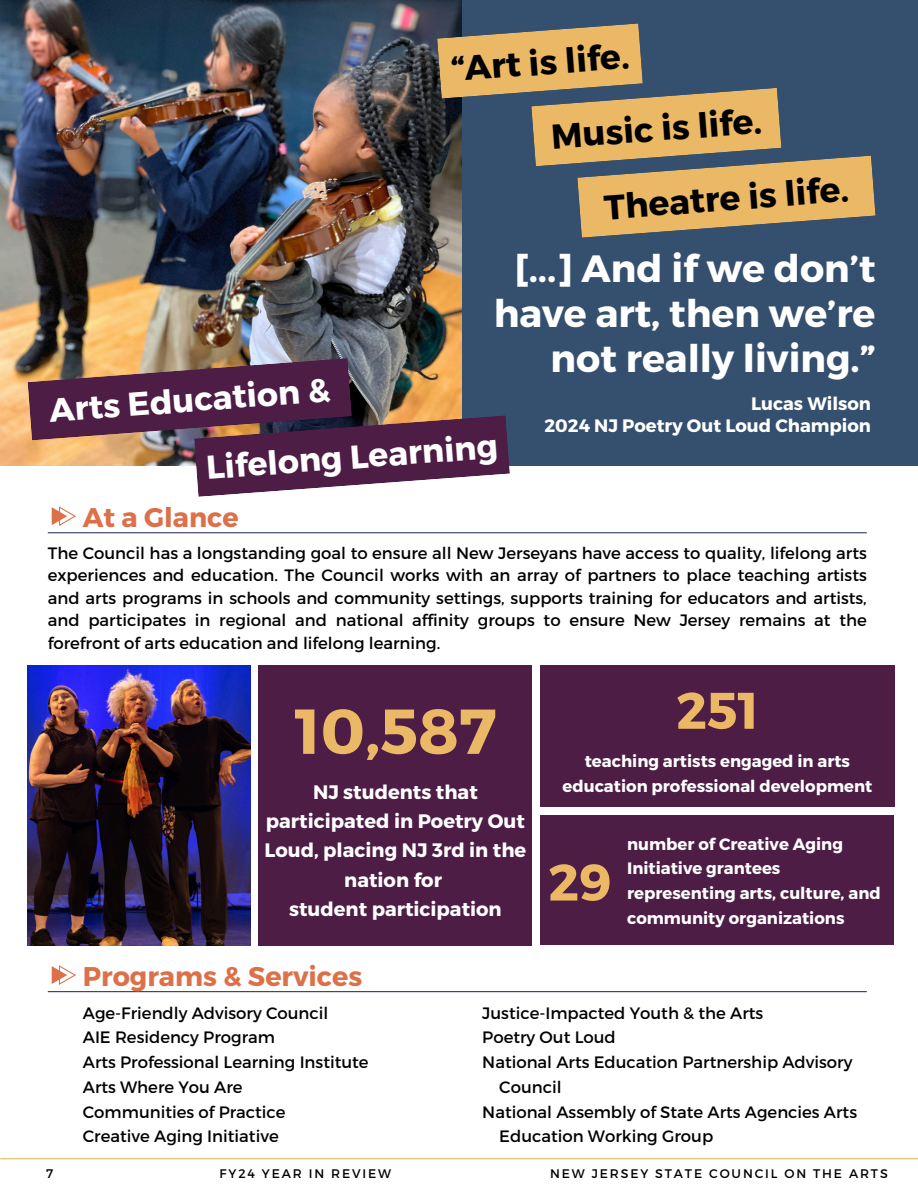
<style>
.page{position:relative;width:918px;height:1188px;background:#fff}
.page>*{position:absolute;margin:0;border:0;box-sizing:border-box;transform-origin:0 0}
.t1{font:700 63.3px "Montserrat";color:#ebb865}
.t2{font:700 51.3px "Montserrat";color:#ebb865}
.t3{font:700 37.95px/45px "Montserrat";color:#fff;text-align:right}
.t4{font:700 34.5px "Montserrat";color:#000}
.t5{font:700 33px "Montserrat";color:#fff}
.t6{font:700 27px "Montserrat";color:#dc7049}
.t7{font:700 19.5px/29.2px "Montserrat";color:#fff;text-align:center}
.t8{font:700 18px/22.5px "Montserrat";color:#fff;text-align:right}
.t9{font:16.5px/22.5px "Montserrat";color:#000;text-align:justify}
.t10{font:700 16.5px/24.8px "Montserrat";color:#fff;text-align:center}
.t11{font:12.45px "Montserrat";letter-spacing:.15em;color:#000}
</style>
<div class="page">
<hr style="left:0;top:1158px;width:918px;height:1px;background:#ebb865">
<div style="left:0;top:0;width:918px;height:466px;background:#35506e"></div>
<img style="left:0;top:0;width:461px;height:466px">
<img style="left:28px;top:358px;width:482px;height:139px">
<hr style="left:48px;top:532px;width:819px;height:1px;background:#313967">
<svg style="left:52px;top:506px;width:24px;height:20px"></svg>
<img style="left:28px;top:665px;width:222px;height:281px">
<div style="left:540px;top:665px;width:354px;height:142px;background:#4d1d46"></div>
<div style="left:259px;top:665px;width:273px;height:280px;background:#4d1d46"></div>
<div style="left:540px;top:815px;width:354px;height:130px;background:#4d1d46"></div>
<hr style="left:48px;top:991px;width:819px;height:1px;background:#313967">
<svg style="left:52px;top:965px;width:24px;height:20px"></svg>
<svg style="left:437px;top:23px;width:439px;height:215px"></svg>
<p class="t4" style="left:450px;top:46px;width:180px;rotate:-4deg">“Art is life.</p>
<p class="t4" style="left:550px;top:113px;width:212px;rotate:-4deg">Music is life.</p>
<h3 class="t4" style="left:603px;top:184px;width:247px;rotate:-4deg">Theatre is life.</h3>
<h6 class="t3" style="left:494px;top:244px;width:383px">[...] And if we don’t have art, then we’re not really living.”</h6>
<p class="t8" style="left:544px;top:391px;width:328px">Lucas Wilson<br>2024 NJ Poetry Out Loud Champion</p>
<h1 class="t5" style="left:48px;top:388px;width:283px;rotate:-4deg">Arts Education &amp;</h1>
<h1 class="t5" style="left:205px;top:446px;width:294px;rotate:-4deg">Lifelong Learning</h1>
<h4 class="t6" style="left:83px;top:500px;width:157px">At a Glance</h4>
<h2 class="t9" style="left:48px;top:541px;width:820px">The Council has a longstanding goal to ensure all New Jerseyans have access to quality, lifelong arts experiences and education. The Council works with an array of partners to place teaching artists and arts programs in schools and community settings, supports training for educators and artists, and participates in regional and national affinity groups to ensure New Jersey remains at the forefront of arts education and lifelong learning.</h2>
<p class="t1" style="left:295px;top:690px;width:203px">10,587</p>
<p class="t7" style="left:264px;top:776px;width:263px">NJ students that participated in Poetry Out<br>Loud, placing NJ 3rd in the nation for<br>student participation</p>
<p class="t6" style="left:83px;top:959px;width:281px">Programs &amp; Services</p>
<h5 class="t2" style="left:676px;top:677px;width:84px">251</h5>
<h5 class="t10" style="left:563px;top:748px;width:311px">teaching artists engaged in arts education professional development</h5>
<h5 class="t2" style="left:548px;top:849px;width:65px">29</h5>
<p class="t10" style="left:627px;top:831px;width:255px;text-align:left">number of Creative Aging<br>Initiative grantees representing arts, culture, and community organizations</p>
<h3 class="t9" style="left:83px;top:999px;width:287px;line-height:24.8px;text-align:left">Age-Friendly Advisory Council<br>AIE Residency Program<br>Arts Professional Learning Institute<br>Arts Where You Are<br>Communities of Practice</h3>
<h6 class="t9" style="left:83px;top:1124px;width:197px">Creative Aging Initiative</h6>
<p class="t9" style="left:482px;top:1001px;width:283px">Justice-Impacted Youth &amp; the Arts</p>
<p class="t9" style="left:482px;top:1025px;width:135px">Poetry Out Loud</p>
<p class="t9" style="left:482px;top:1050px;width:372px">National Arts Education Partnership Advisory</p>
<p class="t9" style="left:499px;top:1075px;width:64px">Council</p>
<p class="t9" style="left:482px;top:1100px;width:376px">National Assembly of State Arts Agencies Arts</p>
<h6 class="t9" style="left:499px;top:1124px;width:215px">Education Working Group</h6>
<h1 class="t11" style="left:46px;top:1166px;width:9px">7</h1>
<h2 class="t11" style="left:220px;top:1166px;width:173px">FY24 YEAR IN REVIEW</h2>
<p class="t11" style="left:550px;top:1166px;width:339px">NEW JERSEY STATE COUNCIL ON THE ARTS</p>
</div>
